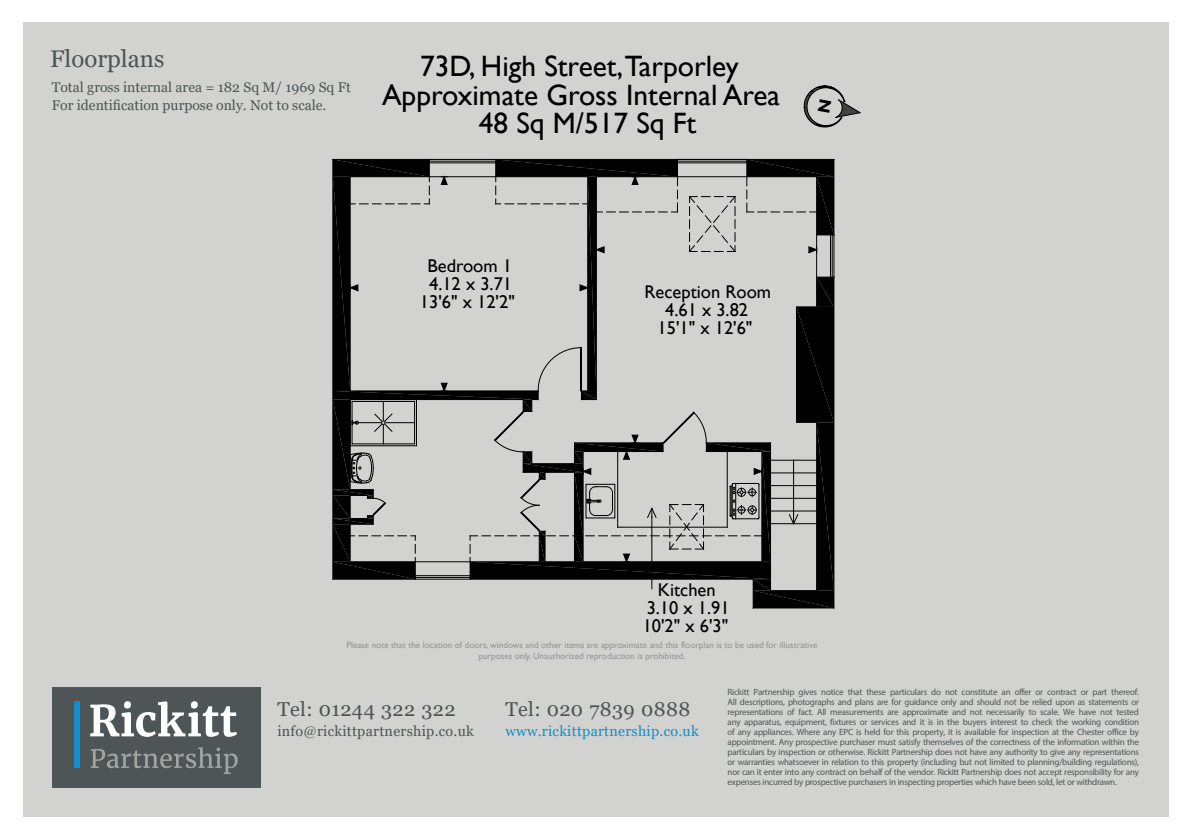
<style>
.page{position:relative;width:1191px;height:840px;background:#fff}
.page>*{position:absolute;margin:0;border:0;box-sizing:border-box;transform-origin:0 0}
.t1{font:29.4px/28.8px "Gill Sans";color:#000;text-align:center}
.t2{font:24px "Georgia";color:#4e5556}
.t3{font:20px "Georgia";letter-spacing:.02em;color:#4e5556}
.t4{font:18.4px/18px "Gill Sans";color:#000;text-align:center}
.t5{font:14.2px "Georgia";letter-spacing:.02em;color:#4e5556}
.t6{font:14.2px "Georgia";letter-spacing:.02em;color:#138fcc}
.t7{font:14px/18px "Georgia";color:#4e5556}
.t8{font:9.2px/10.4px "Gill Sans";color:#939598;text-align:center}
.t9{font:9px/10px "Myriad Pro";letter-spacing:-.025em;color:#4e5556;text-align:justify}
</style>
<div class="page">
<div style="left:23px;top:23px;width:1145px;height:793px;background:#d2d2d0"></div>
<div style="left:52px;top:687px;width:208px;height:100px;background:#4e5556"></div>
<div style="left:75px;top:700px;width:5px;height:67px;background:#138ecc"></div>
<svg style="left:90px;top:701px;width:147px;height:35px"></svg>
<svg style="left:91px;top:747px;width:147px;height:26px"></svg>
<hr style="left:753px;top:607px;width:81px;height:1px;background:#000">
<hr style="left:332px;top:159px;width:1px;height:420px;background:#000">
<svg style="left:333px;top:159px;width:501px;height:448px"></svg>
<svg style="left:804px;top:86px;width:56px;height:41px"></svg>
<h2 class="t2" style="left:50px;top:45px;width:116px">Floorplans</h2>
<h3 class="t7" style="left:52px;top:78px;width:301px">Total gross internal area = 182 Sq M/ 1969 Sq Ft<br>For identification purpose only. Not to scale.</h3>
<h1 class="t1" style="left:382px;top:52px;width:399px">73D, High Street,Tarporley<br>Approximate Gross Internal Area<br>48 Sq M/517 Sq Ft</h1>
<h3 class="t4" style="left:420px;top:257px;width:96px">Bedroom 1<br>4.12 x 3.71<br>13'6" x 12'2"</h3>
<h3 class="t4" style="left:644px;top:283px;width:128px">Reception Room<br>4.61 x 3.82<br>15'1" x 12'6"</h3>
<h3 class="t4" style="left:642px;top:581px;width:89px">Kitchen<br>3.10 x 1.91<br>10'2" x 6'3"</h3>
<p class="t8" style="left:346px;top:639px;width:472px">Please note that the location of doors, windows and other items are approximate and this floorplan is to be used for illustrative purposes only. Unauthorized reproduction is prohibited.</p>
<h3 class="t3" style="left:277px;top:696px;width:180px">Tel: 01244 322 322</h3>
<h3 class="t5" style="left:277px;top:722px;width:198px">info@rickittpartnership.co.uk</h3>
<h3 class="t3" style="left:505px;top:696px;width:186px">Tel: 020 7839 0888</h3>
<h3 class="t6" style="left:505px;top:722px;width:195px">www.rickittpartnership.co.uk</h3>
<p class="t9" style="left:727px;top:686px;width:413px">Rickitt Partnership gives notice that these particulars do not constitute an offer or contract or part thereof.<br>All descriptions, photographs and plans are for guidance only and should not be relied upon as statements or representations of fact. All measurements are approximate and not necessarily to scale. We have not tested any apparatus, equipment, fixtures or services and it is in the buyers interest to check the working condition of any appliances. Where any EPC is held for this property, it is available for inspection at the Chester office by appointment. Any prospective purchaser must satisfy themselves of the correctness of the information within the particulars by inspection or otherwise. Rickitt Partnership does not have any authority to give any representations or warranties whatsoever in relation to this property (including but not limited to planning/building regulations), nor can it enter into any contract on behalf of the vendor. Rickitt Partnership does not accept responsibility for any expenses incurred by prospective purchasers in inspecting properties which have been sold, let or withdrawn.</p>
</div>
